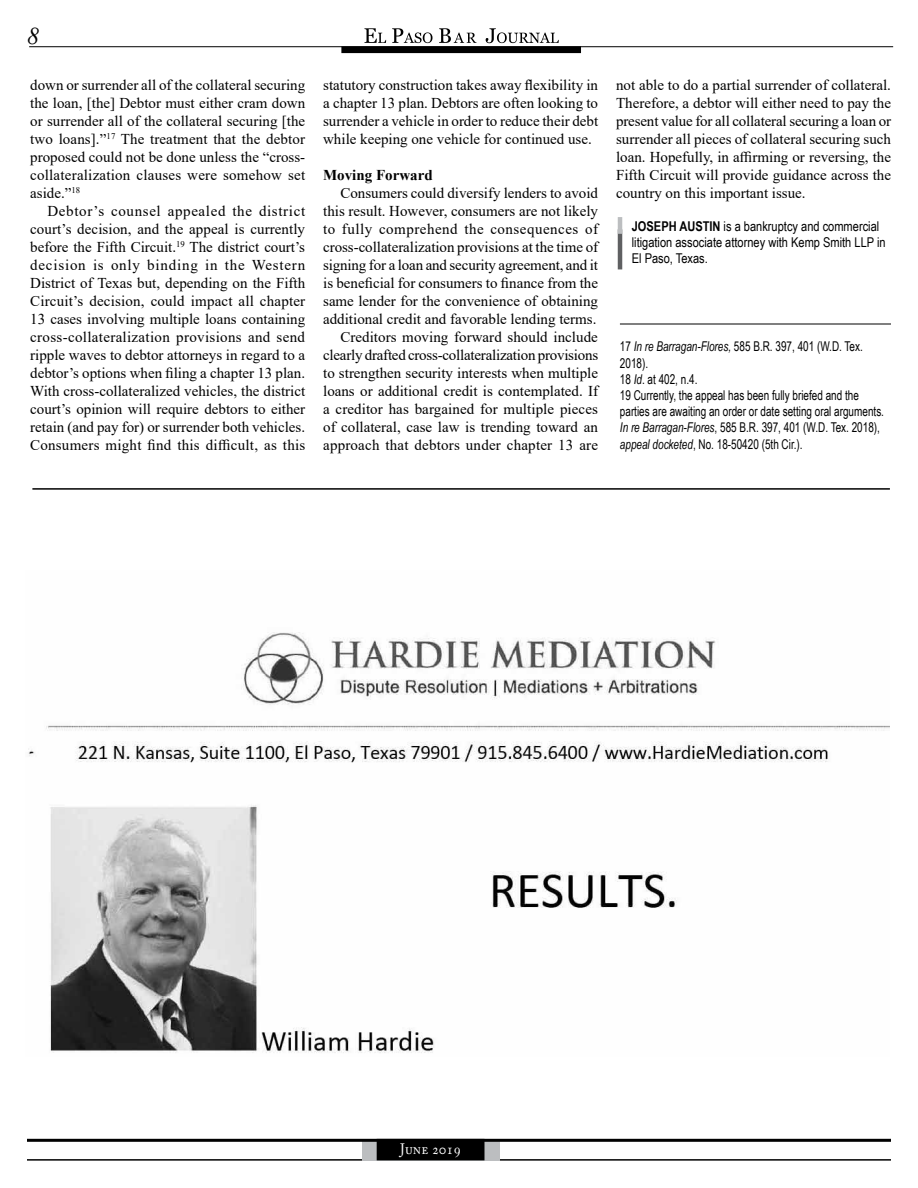
<style>
.page{position:relative;width:918px;height:1188px;background:#fff}
.page>*{position:absolute;margin:0;border:0;box-sizing:border-box;transform-origin:0 0}
.t1{font:italic 24px "Times New Roman";color:#000}
.t2{font:15px/18px "Times New Roman";color:#000;text-align:justify}
.t3{font:700 15px "Times New Roman";color:#000}
.t4{font:15px "Adobe Caslon Pro";letter-spacing:.01em;color:#fff;scale:.94 1}
.t5{font:13.5px/16.2px "Arial Narrow";color:#000;scale:.9 1}
.t6{font:13.5px/16.2px "Arial Narrow";color:#000}
.s1{font-weight:700}
.s2{font-style:italic}
</style>
<div class="page">
<hr style="left:29px;top:46px;width:864px;height:1px;background:#000">
<div style="left:342px;top:47px;width:238px;height:5px;background:#000"></div>
<div style="left:341px;top:46px;width:240px;height:7px;border:2px solid #000"></div>
<svg style="left:364px;top:28px;width:195px;height:15px"></svg>
<hr style="left:27px;top:1159px;width:864px;height:2px;background:#000">
<div style="left:362px;top:1139px;width:138px;height:21px;background:#bcbec0"></div>
<div style="left:377px;top:1140px;width:107px;height:20px;background:#000"></div>
<hr style="left:27px;top:1139px;width:864px;height:3px;background:#000">
<hr style="left:620px;top:324px;width:271px;height:1px;background:#000">
<hr style="left:618px;top:229px;width:4px;height:40px;background:#5f6062">
<hr style="left:618px;top:217px;width:4px;height:17px;background:#bcbec0">
<hr style="left:32px;top:488px;width:858px;height:2px;background:#000">
<img style="left:28px;top:632px;width:862px;height:421px">
<h1 class="t1" style="left:27px;top:19px;width:13px">8</h1>
<p class="t2" style="left:30px;top:76px;width:276px">down or surrender all of the collateral securing the loan, [the] Debtor must either cram down or surrender all of the collateral securing [the two loans].”<sup>17</sup> The treatment that the debtor proposed could not be done unless the “cross&shy;collateralization clauses were somehow set aside.”<sup>18</sup></p>
<p class="t2" style="left:30px;top:202px;width:277px;text-indent:17px">Debtor’s counsel appealed the district court’s decision, and the appeal is currently before the Fifth Circuit.<sup>19</sup> The district court’s decision is only binding in the Western District of Texas but, depending on the Fifth Circuit’s decision, could impact all chapter 13 cases involving multiple loans containing cross-collateralization provisions and send ripple waves to debtor attorneys in regard to a debtor’s options when filing a chapter 13 plan.<br>With cross-collateralized vehicles, the district court’s opinion will require debtors to either retain (and pay for) or surrender both vehicles.<br>Consumers might find this difficult, as this</p>
<p class="t2" style="left:323px;top:76px;width:277px">statutory construction takes away flexibility in a chapter 13 plan. Debtors are often looking to surrender a vehicle in order to reduce their debt while keeping one vehicle for continued use.</p>
<p class="t3" style="left:323px;top:164px;width:111px">Moving Forward</p>
<p class="t2" style="left:323px;top:184px;width:277px;text-align:right">Consumers could diversify lenders to avoid this result. However, consumers are not likely to fully comprehend the consequences of cross-collateralization provisions at the time of signing for a loan and security agreement, and it is beneficial for consumers to finance from the same lender for the convenience of obtaining additional credit and favorable lending terms.<br>Creditors moving forward should include clearly drafted cross-collateralization provisions to strengthen security interests when multiple loans or additional credit is contemplated. If a creditor has bargained for multiple pieces of collateral, case law is trending toward an approach that debtors under chapter 13 are</p>
<p class="t2" style="left:616px;top:76px;width:276px">not able to do a partial surrender of collateral.<br>Therefore, a debtor will either need to pay the present value for all collateral securing a loan or surrender all pieces of collateral securing such loan. Hopefully, in affirming or reversing, the Fifth Circuit will provide guidance across the country on this important issue.</p>
<p class="t6" style="left:632px;top:218px;width:255px"><span class="s1">JOSEPH AUSTIN</span> is a bankruptcy and commercial litigation associate attorney with Kemp Smith LLP in<br>El Paso, Texas.</p>
<p class="t5" style="left:620px;top:338px;width:295px">17 <span class="s2">In re Barragan-Flores,</span> 585 B.R. 397, 401 (W.D. Tex.<br>2018).<br>18 <span class="s2">Id</span>. at 402, n.4.<br>19 Currently, the appeal has been fully briefed and the parties are awaiting an order or date setting oral arguments.<br><span class="s2">In re Barragan-Flores</span>, 585 B.R. 397, 401 (W.D. Tex. 2018), <span class="s2">appeal docketed</span>, No. 18-50420 (5th Cir.).</p>
<p class="t4" style="left:400px;top:1140px;width:66px">June 2019</p>
</div>
